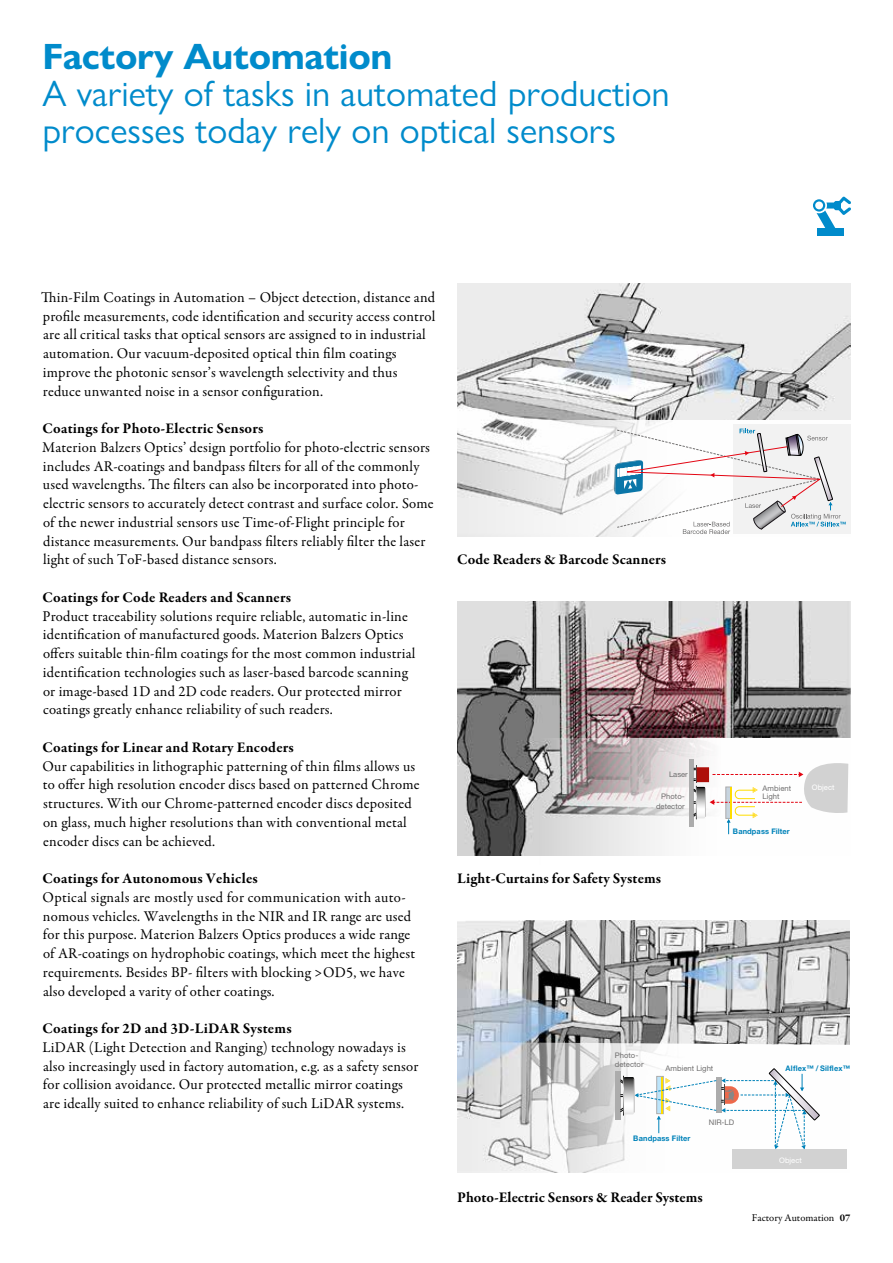
<style>
.page{position:relative;width:893px;height:1263px;background:#fff}
.page>*{position:absolute;margin:0;border:0;box-sizing:border-box;transform-origin:0 0}
.t1{font:36.75px/36.8px "Gill Sans Nova";color:#008bcb}
.t2{font:700 36.75px "Gill Sans Nova";letter-spacing:-.01em;color:#008bcb}
.t3{font:15px/18.8px "Garamond Premr Pro";letter-spacing:.015em;color:#000}
.t4{font:700 15px "Garamond Premr Pro";letter-spacing:.015em;color:#000}
.t5{font:10.5px "Garamond Premr Pro";color:#000}
.t6{font:7.65px/9.1px "Helvetica Neue";color:#706f6f}
.t7{font:700 7.65px "Helvetica Neue";color:#0082b9}
.t8{font:7.65px "Helvetica Neue";color:#fff}
.s1{font-weight:700}
</style>
<div class="page">
<div style="left:817px;top:228px;width:27px;height:7px;background:#008bcb"></div>
<svg style="left:813px;top:197px;width:38px;height:31px"></svg>
<img style="left:457px;top:283px;width:393px;height:254px">
<img style="left:457px;top:602px;width:393px;height:253px">
<img style="left:457px;top:921px;width:392px;height:252px">
<img style="left:463px;top:420px;width:388px;height:117px">
<div style="left:733px;top:425px;width:117px;height:109px;background:#f2f2f2"></div>
<svg style="left:614px;top:429px;width:232px;height:105px"></svg>
<img style="left:539px;top:738px;width:311px;height:118px">
<div style="left:689px;top:759px;width:5px;height:67px;background:#acacac"></div>
<svg style="left:693px;top:759px;width:155px;height:75px"></svg>
<img style="left:471px;top:1042px;width:379px;height:131px">
<div style="left:732px;top:1149px;width:114px;height:19px;background:#d2d2d2"></div>
<div style="left:615px;top:1071px;width:5px;height:49px;background:#acacac"></div>
<svg style="left:620px;top:1068px;width:199px;height:81px"></svg>
<svg style="left:623px;top:1076px;width:1px;height:39px"></svg>
<hr style="left:634px;top:1078px;width:1px;height:34px;background:#b3b2b2">
<h1 class="t2" style="left:43px;top:34px;width:351px">Factory Automation</h1>
<h1 class="t1" style="left:43px;top:75px;width:629px">A variety of tasks in automated production processes today rely on optical sensors</h1>
<p class="t3" style="left:41px;top:288px;width:396px">Thin-Film Coatings in Automation – Object detection, distance and profile measurements, code identification and security access control are all critical tasks that optical sensors are assigned to in industrial automation. Our vacuum-deposited optical thin film coatings improve the photonic sensor’s wavelength selectivity and thus reduce unwanted noise in a sensor configuration.</p>
<p class="t4" style="left:43px;top:419px;width:222px">Coatings for Photo-Electric Sensors</p>
<p class="t3" style="left:42px;top:438px;width:393px">Materion Balzers Optics’ design portfolio for photo-electric sensors includes AR-coatings and bandpass filters for all of the commonly used wavelengths. The filters can also be incorporated into photo&shy;electric sensors to accurately detect contrast and surface color. Some of the newer industrial sensors use Time-of-Flight principle for distance measurements. Our bandpass filters reliably filter the laser light of such ToF-based distance sensors.</p>
<p class="t4" style="left:43px;top:588px;width:250px">Coatings for Code Readers and Scanners</p>
<p class="t3" style="left:42px;top:607px;width:374px">Product traceability solutions require reliable, automatic in-line identification of manufactured goods. Materion Balzers Optics offers suitable thin-film coatings for the most common industrial identification technologies such as laser-based barcode scanning or image-based 1D and 2D code readers. Our protected mirror coatings greatly enhance reliability of such readers.</p>
<p class="t4" style="left:43px;top:738px;width:253px">Coatings for Linear and Rotary Encoders</p>
<p class="t3" style="left:43px;top:757px;width:379px">Our capabilities in lithographic patterning of thin films allows us to offer high resolution encoder discs based on patterned Chrome structures. With our Chrome-patterned encoder discs deposited on glass, much higher resolutions than with conventional metal encoder discs can be achieved.</p>
<p class="t4" style="left:43px;top:869px;width:217px">Coatings for Autonomous Vehicles</p>
<p class="t3" style="left:43px;top:888px;width:374px">Optical signals are mostly used for communication with auto&shy;nomous vehicles. Wavelengths in the NIR and IR range are used for this purpose. Materion Balzers Optics produces a wide range of AR-coatings on hydrophobic coatings, which meet the highest requirements. Besides BP- filters with blocking &gt;OD5, we have also developed a varity of other coatings.</p>
<p class="t4" style="left:43px;top:1019px;width:251px">Coatings for 2D and 3D-LiDAR Systems</p>
<p class="t3" style="left:42px;top:1038px;width:378px">LiDAR (Light Detection and Ranging) technology nowadays is also increasingly used in factory automation, e.g. as a safety sensor for collision avoidance. Our protected metallic mirror coatings are ideally suited to enhance reliability of such LiDAR systems.</p>
<p class="t4" style="left:457px;top:550px;width:211px">Code Readers &amp; Barcode Scanners</p>
<p class="t6" style="left:669px;top:770px;width:20px">Laser</p>
<p class="t6" style="left:656px;top:792px;width:30px;text-align:right">Photo&shy;detector</p>
<p class="t4" style="left:457px;top:869px;width:206px">Light-Curtains for Safety Systems</p>
<p class="t6" style="left:763px;top:785px;width:30px;line-height:7.6px">Ambient<br>Light</p>
<p class="t7" style="left:733px;top:827px;width:58px">Bandpass Filter</p>
<p class="t8" style="left:812px;top:783px;width:24px">Object</p>
<p class="t6" style="left:615px;top:1050px;width:30px">Photo&shy;detector</p>
<p class="t6" style="left:666px;top:1063px;width:49px">Ambient Light</p>
<p class="t7" style="left:786px;top:1063px;width:66px">Alflex™ / Silflex™</p>
<p class="t7" style="left:633px;top:1134px;width:59px">Bandpass Filter</p>
<p class="t6" style="left:709px;top:1117px;width:27px">NIR-LD</p>
<p class="t4" style="left:457px;top:1188px;width:247px">Photo-Electric Sensors &amp; Reader Systems</p>
<p class="t8" style="left:779px;top:1156px;width:24px">Object</p>
<p class="t5" style="left:752px;top:1211px;width:100px">Factory Automation <span class="s1">07</span></p>
</div>
